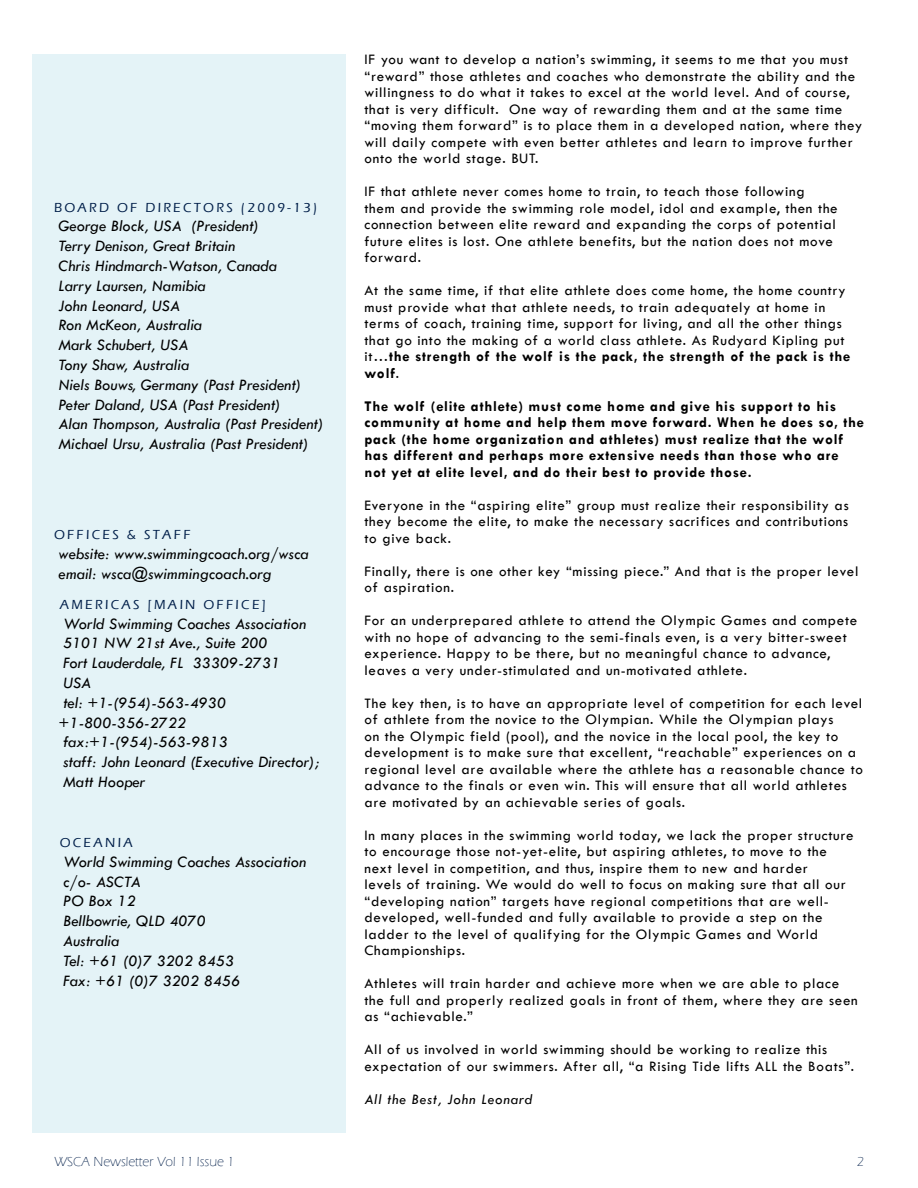
<style>
.page{position:relative;width:918px;height:1188px;background:#fff}
.page>*{position:absolute;margin:0;border:0;box-sizing:border-box;transform-origin:0 0}
.t1{font:italic 16.5px/19.8px "Tw Cen";color:#000}
.t2{font:15px/16.5px "Tw Cen";letter-spacing:.05em;color:#000}
.t3{font:700 15px/16.5px "Tw Cen";letter-spacing:.05em;color:#000}
.t4{font:italic 15px "Tw Cen";letter-spacing:.05em;color:#000}
.t5{font:500 13.5px "Eras ITC";letter-spacing:.17em;color:#001e49}
.t6{font:300 13.5px "Eras ITC";color:#001e49}
.s1{font-weight:700}
</style>
<div class="page">
<div style="left:32px;top:55px;width:314px;height:1078px;background:#e4f3f7"></div>
<p class="t5" style="left:54px;top:200px;width:265px">BOARD OF DIREC TORS (2009-13)</p>
<p class="t1" style="left:59px;top:216px;width:266px">George Block, USA (President)<br>Terry Denison, Great Britain<br>Chris Hindmarch-Watson, Canada<br>Larry Laursen, Namibia<br>John Leonard, USA<br>Ron McKeon, Australia<br>Mark Schubert, USA<br>Tony Shaw, Australia<br>Niels Bouws, Germany (Past President)<br>Peter Daland, USA (Past President)<br>Alan Thompson, Australia (Past President)<br>Michael Ursu, Australia (Past President)</p>
<p class="t5" style="left:54px;top:527px;width:11px">OFF</p>
<p class="t5" style="left:86px;top:527px;width:87px">IC ES &amp; STAFF</p>
<p class="t1" style="left:59px;top:544px;width:252px">website: www.swimmingcoach.org/wsca email: wsca@swimmingcoach.org</p>
<p class="t5" style="left:60px;top:597px;width:62px">AMERICAS</p>
<p class="t5" style="left:148px;top:597px;width:120px">[MAIN OFF IC E]</p>
<p class="t1" style="left:59px;top:613px;width:262px">World Swimming Coaches Association<br>5101 NW 21st Ave., Suite 200<br>Fort Lauderdale, FL 33309-2731<br>USA<br>tel: +1-(954)-563-4930 +1-800-356-2722 fax:+1-(954)-563-9813<br>staff: John Leonard (Executive Director);<br>Matt Hooper</p>
<p class="t5" style="left:60px;top:835px;width:72px">OC EAN IA</p>
<p class="t1" style="left:63px;top:852px;width:245px">World Swimming Coaches Association c/o- ASCTA<br>PO Box 12<br>Bellbowrie, QLD 4070<br>Australia<br>Tel: +61 (0)7 3202 8453<br>Fax: +61 (0)7 3202 8456</p>
<p class="t2" style="left:364px;top:51px;width:499px">IF you want to develop a nation’s swimming, it seems to me that you must “reward” those athletes and coaches who demonstrate the ability and the willingness to do what it takes to excel at the world level. And of course, that is very difficult. One way of rewarding them and at the same time “moving them forward” is to place them in a developed nation, where they will daily compete with even better athletes and learn to improve further onto the world stage. BUT.</p>
<p class="t2" style="left:364px;top:183px;width:475px">IF that athlete never comes home to train, to teach those following them and provide the swimming role model, idol and example, then the connection between elite reward and expanding the corps of potential future elites is lost. One athlete benefits, but the nation does not move forward.</p>
<p class="t2" style="left:364px;top:282px;width:487px">At the same time, if that elite athlete does come home, the home country must provide what that athlete needs, to train adequately at home in terms of coach, training time, support for living, and all the other things that go into the making of a world class athlete. As Rudyard Kipling put it…<span class="s1">the strength of the wolf is the pack, the strength of the pack is the wolf</span>.</p>
<p class="t3" style="left:364px;top:397px;width:501px">The wolf (elite athlete) must come home and give his support to his community at home and help them move forward. When he does so, the pack (the home organization and athletes) must realize that the wolf has different and perhaps more extensive needs than those who are<br>not yet at elite level, and do their best to provide those.</p>
<p class="t2" style="left:364px;top:497px;width:486px;text-align:justify">Everyone in the “aspiring elite” group must realize their responsibility as they become the elite, to make the necessary sacrifices and contributions to give back.</p>
<p class="t2" style="left:364px;top:563px;width:495px">Finally, there is one other key “missing piece.” And that is the proper level of aspiration.</p>
<p class="t2" style="left:364px;top:612px;width:494px">For an underprepared athlete to attend the Olympic Games and compete with no hope of advancing to the semi-finals even, is a very bitter-sweet experience. Happy to be there, but no meaningful chance to advance, leaves a very under-stimulated and un-motivated athlete.</p>
<p class="t2" style="left:364px;top:695px;width:500px">The key then, is to have an appropriate level of competition for each level of athlete from the novice to the Olympian. While the Olympian plays<br>on the Olympic field (pool), and the novice in the local pool, the key to development is to make sure that excellent, “reachable” experiences on a regional level are available where the athlete has a reasonable chance to advance to the finals or even win. This will ensure that all world athletes are motivated by an achievable series of goals.</p>
<p class="t2" style="left:364px;top:827px;width:491px">In many places in the swimming world today, we lack the proper structure to encourage those not-yet-elite, but aspiring athletes, to move to the next level in competition, and thus, inspire them to new and harder<br>levels of training. We would do well to focus on making sure that all our “developing nation” targets have regional competitions that are well&shy;developed, well-funded and fully available to provide a step on the ladder to the level of qualifying for the Olympic Games and World Championships.</p>
<p class="t2" style="left:364px;top:975px;width:495px">Athletes will train harder and achieve more when we are able to place the full and properly realized goals in front of them, where they are seen as “achievable.”</p>
<p class="t2" style="left:364px;top:1041px;width:491px">All of us involved in world swimming should be working to realize this expectation of our swimmers. After all, “a Rising Tide lifts ALL the Boats”.</p>
<p class="t4" style="left:364px;top:1090px;width:169px">All the Best, John Leonard</p>
<p class="t6" style="left:54px;top:1154px;width:182px">WSCA Newsletter Vol 11 Issue 1</p>
<p class="t6" style="left:857px;top:1154px;width:9px">2</p>
</div>
